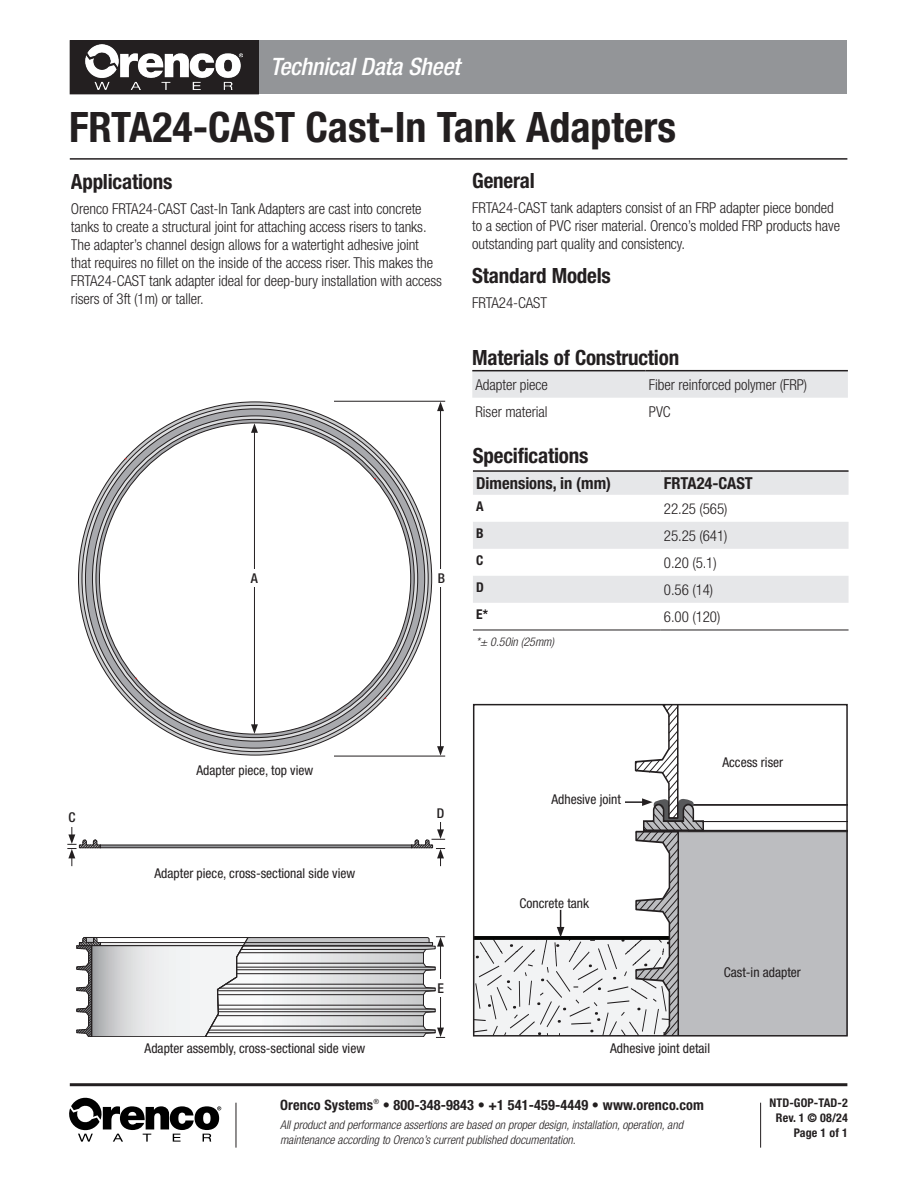
<style>
.page{position:relative;width:918px;height:1188px;background:#fff}
.page>*{position:absolute;margin:0;border:0;box-sizing:border-box;transform-origin:0 0}
.t1{font:700 condensed 42px "Helvetica Neue LT Pro";color:#231f20}
.t2{font:italic 500 condensed 24px "Helvetica Neue LT Pro";letter-spacing:-.01em;color:#fff}
.Chart_Headline_-Main{font:700 condensed 21px "Helvetica Neue LT Pro";letter-spacing:-.01em;color:#231f20}
.Subhead_-_Main{font:700 condensed 21px "Helvetica Neue LT Pro";letter-spacing:-.01em;color:#231f20}
.Chart_Headline_-_Subhead{font:700 condensed 16.5px "Helvetica Neue LT Pro";color:#231f20}
.Body_Text{font:300 condensed 15px/18px "Helvetica Neue LT Pro";letter-spacing:-.005em;color:#231f20}
.Chart_Text{font:300 condensed 15px "Helvetica Neue LT Pro";letter-spacing:-.005em;color:#231f20}
.t3{font:700 condensed 14.25px "Helvetica Neue LT Pro";letter-spacing:.01em;color:#231f20}
.Captions_-_Centered{font:condensed 13.5px "Helvetica Neue LT Pro";color:#231f20}
.Captions_-_Left{font:condensed 13.5px "Helvetica Neue LT Pro";color:#231f20}
.Chart_Numbers_Letters{font:700 condensed 13.5px "Helvetica Neue LT Pro";color:#231f20}
.Letters{font:500 condensed 13.5px "Helvetica Neue LT Pro";color:#231f20}
.Disclaimers{font:italic 300 condensed 12px/15px "Helvetica Neue LT Pro";color:#231f20}
.t4{font:700 condensed 12px/15px "Helvetica Neue LT Pro";letter-spacing:.01em;color:#231f20;text-align:right}
.t5{font:condensed 7.2px "Helvetica Neue LT Pro";color:#231f20}
</style>
<div class="page">
<hr style="left:70px;top:1083px;width:777px;height:3px;background:#231f20">
<hr style="left:70px;top:158px;width:777px;height:2px;background:#231f20">
<div style="left:70px;top:40px;width:777px;height:54px;background:#939598"></div>
<div style="left:70px;top:41px;width:188px;height:53px;background:#231f20"></div>
<img style="left:86px;top:44px;width:157px;height:46px">
<div style="left:70px;top:40px;width:189px;height:54px;border:1px solid #231f20"></div>
<svg style="left:69px;top:1098px;width:152px;height:44px"></svg>
<hr style="left:236px;top:1103px;width:1px;height:45px;background:#231f20">
<hr style="left:760px;top:1103px;width:1px;height:45px;background:#231f20">
<svg style="left:78px;top:402px;width:354px;height:353px;background:#989799"></svg>
<svg style="left:82px;top:405px;width:346px;height:347px;background:#a5a5a6"></svg>
<svg style="left:85px;top:409px;width:340px;height:339px;background:#959599"></svg>
<svg style="left:92px;top:416px;width:326px;height:325px;background:#a5a5a7"></svg>
<svg style="left:96px;top:419px;width:318px;height:319px;background:#828285"></svg>
<div style="left:99px;top:423px;width:312px;height:311px;background:#fff;border-radius:50%"></div>
<svg style="left:67px;top:822px;width:378px;height:44px"></svg>
<svg style="left:76px;top:936px;width:369px;height:102px"></svg>
<hr style="left:254px;top:430px;width:1px;height:297px;background:#231f20">
<svg style="left:251px;top:423px;width:7px;height:10px"></svg>
<svg style="left:251px;top:724px;width:7px;height:10px"></svg>
<hr style="left:440px;top:409px;width:1px;height:340px;background:#231f20">
<svg style="left:437px;top:402px;width:7px;height:9px"></svg>
<svg style="left:437px;top:746px;width:7px;height:10px"></svg>
<hr style="left:334px;top:401px;width:111px;height:1px;background:#231f20">
<hr style="left:334px;top:756px;width:111px;height:1px;background:#231f20">
<div style="left:249px;top:569px;width:11px;height:18px;background:#fff"></div>
<div style="left:436px;top:569px;width:11px;height:18px;background:#fff"></div>
<div style="left:67px;top:813px;width:9px;height:14px;background:#fff"></div>
<div style="left:437px;top:980px;width:8px;height:17px;background:#fff"></div>
<svg style="left:474px;top:705px;width:373px;height:331px"></svg>
<div style="left:472px;top:371px;width:376px;height:27px;background:#e6e7e9"></div>
<hr style="left:472px;top:370px;width:174px;height:1px;background:#231f20">
<hr style="left:646px;top:370px;width:202px;height:1px;background:#231f20">
<svg style="left:473px;top:472px;width:376px;height:131px;fill:#e6e7e9"></svg>
<hr style="left:473px;top:470px;width:188px;height:2px;background:#231f20">
<hr style="left:661px;top:470px;width:188px;height:2px;background:#231f20">
<hr style="left:473px;top:630px;width:188px;height:1px;background:#231f20">
<hr style="left:661px;top:630px;width:188px;height:1px;background:#231f20">
<h2 class="t2" style="left:270px;top:52px;width:191px">Technical Data Sheet</h2>
<h1 class="t1" style="left:69px;top:102px;width:608px">FRTA24-CAST Cast-In Tank Adapters</h1>
<p class="Subhead_-_Main" style="left:71px;top:168px;width:103px">Applications</p>
<p class="Body_Text" style="left:71px;top:200px;width:373px">Orenco FRTA24-CAST Cast-In Tank Adapters are cast into concrete tanks to create a structural joint for attaching access risers to tanks.<br>The adapter’s channel design allows for a watertight adhesive joint that requires no fillet on the inside of the access riser. This makes the FRTA24-CAST tank adapter ideal for deep-bury installation with access risers of 3ft (1m) or taller.</p>
<p class="Letters" style="left:251px;top:570px;width:9px">A</p>
<p class="Letters" style="left:438px;top:570px;width:9px">B</p>
<p class="Subhead_-_Main" style="left:472px;top:168px;width:64px">General</p>
<p class="Body_Text" style="left:472px;top:199px;width:369px">FRTA24-CAST tank adapters consist of an FRP adapter piece bonded to a section of PVC riser material. Orenco’s molded FRP products have outstanding part quality and consistency.</p>
<p class="Subhead_-_Main" style="left:472px;top:263px;width:140px">Standard Models</p>
<p class="Body_Text" style="left:472px;top:294px;width:76px">FRTA24-CAST</p>
<p class="Chart_Headline_-Main" style="left:472px;top:345px;width:208px">Materials of Construction</p>
<p class="Chart_Text" style="left:476px;top:376px;width:74px">Adapter piece</p>
<p class="Chart_Text" style="left:649px;top:376px;width:160px">Fiber reinforced polymer (FRP)</p>
<p class="Chart_Text" style="left:476px;top:403px;width:74px">Riser material</p>
<p class="Chart_Text" style="left:649px;top:403px;width:23px">PVC</p>
<p class="Chart_Headline_-Main" style="left:473px;top:443px;width:117px">Specifications</p>
<p class="Chart_Headline_-_Subhead" style="left:476px;top:473px;width:136px">Dimensions, in (mm)</p>
<p class="Chart_Headline_-_Subhead" style="left:664px;top:473px;width:90px">FRTA24-CAST</p>
<p class="Chart_Numbers_Letters" style="left:476px;top:499px;width:9px">A</p>
<p class="Chart_Text" style="left:664px;top:500px;width:65px">22.25 (565)</p>
<p class="Chart_Numbers_Letters" style="left:476px;top:526px;width:9px">B</p>
<p class="Chart_Text" style="left:664px;top:527px;width:65px">25.25 (641)</p>
<p class="Chart_Numbers_Letters" style="left:476px;top:553px;width:9px">C</p>
<p class="Chart_Text" style="left:664px;top:554px;width:54px">0.20 (5.1)</p>
<p class="Chart_Numbers_Letters" style="left:476px;top:580px;width:9px">D</p>
<p class="Chart_Text" style="left:664px;top:581px;width:51px">0.56 (14)</p>
<p class="Chart_Numbers_Letters" style="left:476px;top:607px;width:13px">E*</p>
<p class="Chart_Text" style="left:664px;top:608px;width:58px">6.00 (120)</p>
<p class="Disclaimers" style="left:476px;top:635px;width:79px">*± 0.50in (25mm)</p>
<p class="Captions_-_Centered" style="left:196px;top:762px;width:118px">Adapter piece, top view</p>
<p class="Letters" style="left:68px;top:810px;width:9px">C</p>
<p class="Letters" style="left:437px;top:805px;width:9px">D</p>
<p class="Captions_-_Centered" style="left:154px;top:866px;width:202px">Adapter piece, cross-sectional side view</p>
<p class="Captions_-_Centered" style="left:145px;top:1041px;width:222px">Adapter assembly, cross-sectional side view</p>
<p class="Letters" style="left:438px;top:980px;width:8px">E</p>
<p class="Captions_-_Left" style="left:551px;top:792px;width:71px">Adhesive joint</p>
<p class="Captions_-_Left" style="left:722px;top:754px;width:62px">Access riser</p>
<p class="Captions_-_Left" style="left:520px;top:895px;width:71px">Concrete tank</p>
<p class="Captions_-_Left" style="left:724px;top:965px;width:79px">Cast-in adapter</p>
<p class="Captions_-_Centered" style="left:610px;top:1041px;width:101px">Adhesive joint detail</p>
<p class="t3" style="left:280px;top:1096px;width:95px">Orenco Systems</p>
<p class="t5" style="left:373px;top:1097px;width:7px">®</p>
<p class="t3" style="left:383px;top:1096px;width:323px">• 800-348-9843 • +1 541-459-4449 • www.orenco.com</p>
<p class="Disclaimers" style="left:280px;top:1117px;width:404px">All product and performance assertions are based on proper design, installation, operation, and maintenance according to Orenco’s current published documentation.</p>
<p class="t4" style="left:770px;top:1095px;width:80px">NTD-GOP-TAD-2<br>Rev. 1 © 08/24<br>Page 1 of 1</p>
</div>
